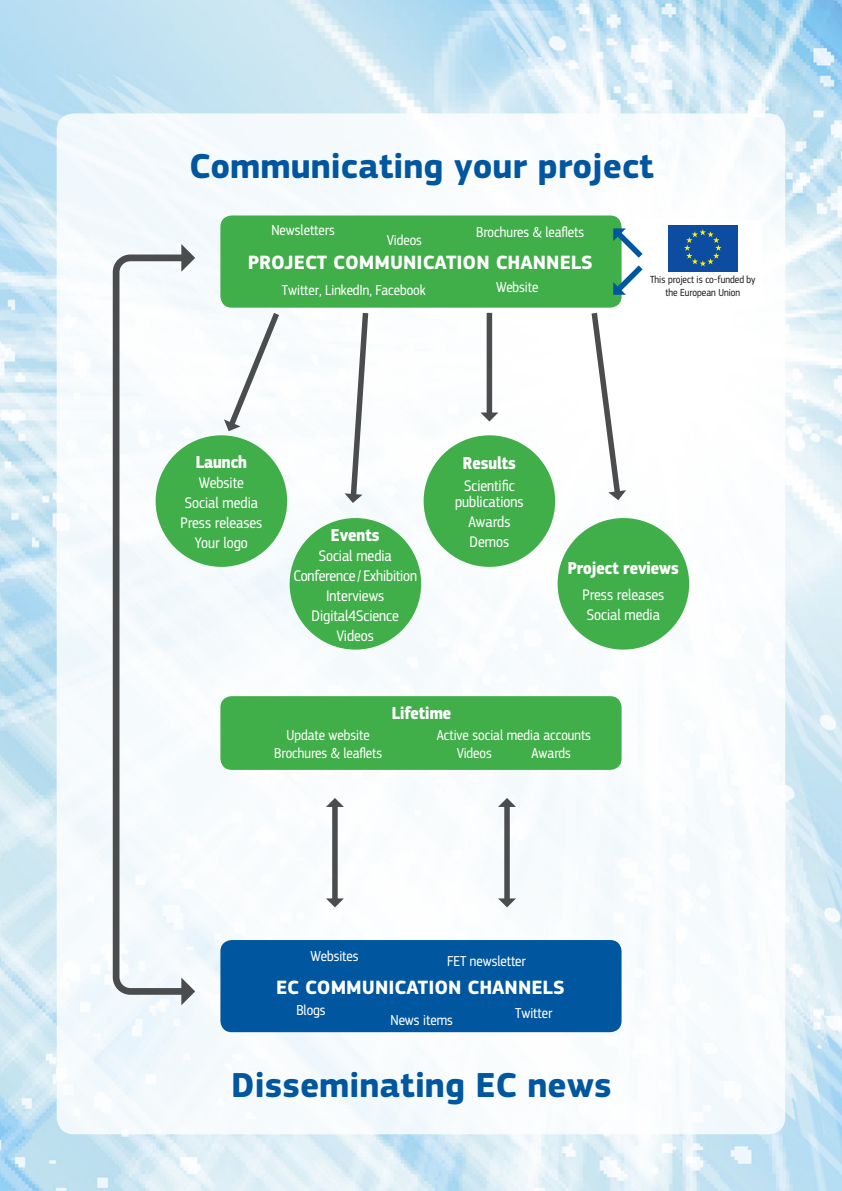
<style>
.page{position:relative;width:842px;height:1191px;background:#fff}
.page>*{position:absolute;margin:0;border:0;box-sizing:border-box;transform-origin:0 0}
.Style1{font:700 36px "EC Square Sans Pro";color:#01579f}
.Style1-2{font:700 20px "EC Square Sans Pro";color:#fff}
.Style2{font:700 18px "EC Square Sans Cond Pro";color:#fff}
.Style2-2{font:16px/16px "EC Square Sans Cond Pro";color:#fff;text-align:center}
.Style2-3{font:15px "EC Square Sans Cond Pro";color:#fff}
.t1{font:10.6px/12.8px "EC Square Sans Cond Pro";color:#231f20;text-align:center}
</style>
<div class="page">
<img style="left:0;top:0;width:842px;height:1191px">
<div style="left:57px;top:113px;width:728px;height:1021px;background:#fff;border-radius:17px"></div>
<div style="left:220px;top:696px;width:401px;height:74px;background:#40ae49;border-radius:11px"></div>
<div style="left:220px;top:215px;width:401px;height:93px;background:#40ae49;border-radius:11px"></div>
<div style="left:220px;top:940px;width:401px;height:92px;background:#01579f;border-radius:11px"></div>
<div style="left:668px;top:225px;width:70px;height:46px;background:#0d4da1"></div>
<svg style="left:684px;top:229px;width:38px;height:37px"></svg>
<svg style="left:613px;top:228px;width:30px;height:30px"></svg>
<svg style="left:613px;top:265px;width:30px;height:30px"></svg>
<svg style="left:224px;top:313px;width:55px;height:118px"></svg>
<svg style="left:591px;top:313px;width:35px;height:187px"></svg>
<svg style="left:345px;top:313px;width:23px;height:190px"></svg>
<svg style="left:480px;top:313px;width:18px;height:108px"></svg>
<svg style="left:326px;top:798px;width:18px;height:109px"></svg>
<svg style="left:498px;top:798px;width:18px;height:109px"></svg>
<div style="left:156px;top:435px;width:131px;height:132px;background:#40ae49;border-radius:50%"></div>
<div style="left:424px;top:435px;width:131px;height:132px;background:#40ae49;border-radius:50%"></div>
<div style="left:290px;top:518px;width:131px;height:131px;background:#40ae49;border-radius:50%"></div>
<div style="left:558px;top:518px;width:131px;height:131px;background:#40ae49;border-radius:50%"></div>
<svg style="left:109px;top:251px;width:81px;height:747px"></svg>
<svg style="left:181px;top:244px;width:14px;height:28px"></svg>
<svg style="left:181px;top:977px;width:14px;height:28px"></svg>
<p class="Style1" style="left:189px;top:145px;width:466px">Communicating your project</p>
<p class="Style2-3" style="left:271px;top:222px;width:65px">Newsletters</p>
<p class="Style2-3" style="left:387px;top:232px;width:37px">Videos</p>
<p class="Style2-3" style="left:476px;top:224px;width:110px">Brochures &amp; leaflets</p>
<p class="Style1-2" style="left:248px;top:250px;width:346px">PROJECT COMMUNICATION CHANNELS</p>
<p class="Style2-3" style="left:282px;top:282px;width:145px">Twitter, LinkedIn, Facebook</p>
<p class="Style2-3" style="left:496px;top:278px;width:44px">Website</p>
<p class="t1" style="left:650px;top:273px;width:107px">This project is co-funded by the European Union</p>
<p class="Style2" style="left:196px;top:451px;width:53px">Launch</p>
<p class="Style2-2" style="left:199px;top:475px;width:47px">Website</p>
<p class="Style2-2" style="left:185px;top:495px;width:75px">Social media</p>
<p class="Style2-2" style="left:181px;top:515px;width:83px">Press releases</p>
<p class="Style2-2" style="left:195px;top:535px;width:55px">Your logo</p>
<p class="Style2" style="left:331px;top:523px;width:50px">Events</p>
<p class="Style2-2" style="left:319px;top:547px;width:75px">Social media</p>
<p class="Style2-2" style="left:293px;top:567px;width:125px">Conference / Exhibition</p>
<p class="Style2-2" style="left:326px;top:587px;width:60px">Interviews</p>
<p class="Style2-2" style="left:312px;top:607px;width:89px">Digital4Science</p>
<p class="Style2-2" style="left:336px;top:627px;width:39px">Videos</p>
<p class="Style2" style="left:463px;top:452px;width:54px">Results</p>
<p class="Style2-2" style="left:455px;top:477px;width:70px">Scientific publications</p>
<p class="Style2-2" style="left:468px;top:513px;width:44px">Awards</p>
<p class="Style2-2" style="left:470px;top:533px;width:41px">Demos</p>
<p class="Style2" style="left:568px;top:557px;width:112px">Project reviews</p>
<p class="Style2-2" style="left:582px;top:587px;width:83px">Press releases</p>
<p class="Style2-2" style="left:587px;top:607px;width:75px">Social media</p>
<p class="Style2-3" style="left:287px;top:726px;width:85px">Update website</p>
<p class="Style2-3" style="left:274px;top:744px;width:110px">Brochures &amp; leaflets</p>
<p class="Style2" style="left:392px;top:702px;width:61px">Lifetime</p>
<p class="Style2-3" style="left:437px;top:726px;width:156px">Active social media accounts</p>
<p class="Style2-3" style="left:457px;top:744px;width:37px">Videos</p>
<p class="Style2-3" style="left:531px;top:744px;width:41px">Awards</p>
<p class="Style2-3" style="left:310px;top:947px;width:49px">Websites</p>
<p class="Style2-3" style="left:447px;top:952px;width:80px">FET newsletter</p>
<p class="Style1-2" style="left:276px;top:975px;width:290px">EC COMMUNICATION CHANNELS</p>
<p class="Style2-3" style="left:296px;top:1001px;width:31px">Blogs</p>
<p class="Style2-3" style="left:515px;top:1005px;width:39px">Twitter</p>
<p class="Style2-3" style="left:390px;top:1012px;width:64px">News items</p>
<p class="Style1" style="left:231px;top:1063px;width:382px">Disseminating EC news</p>
</div>
